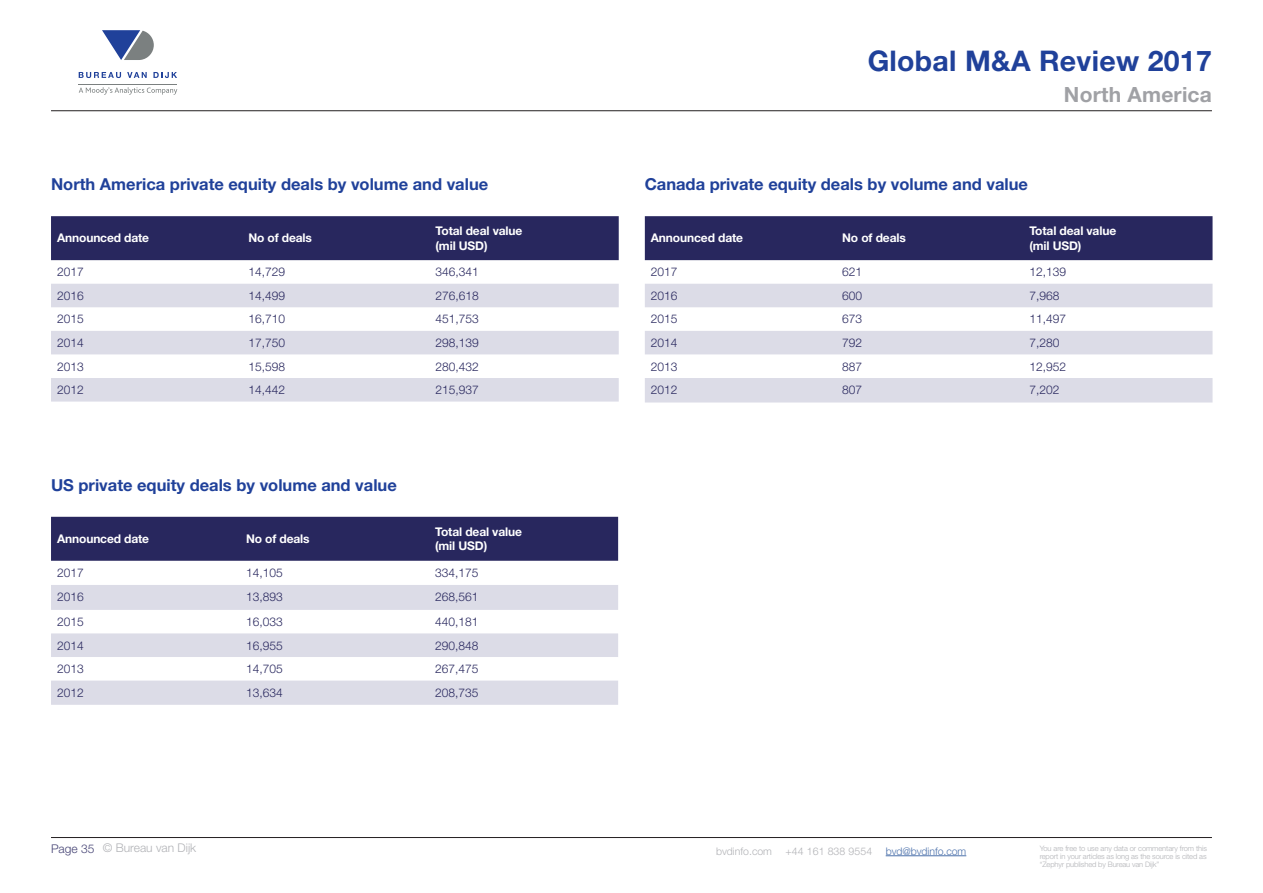
<style>
.page{position:relative;width:1263px;height:893px;background:#fff}
.page>*{position:absolute;margin:0;border:0;box-sizing:border-box;transform-origin:0 0}
.t1{font:700 28.5px "Helvetica Neue LTW1 G";letter-spacing:.01em;color:#20419a}
.t2{font:700 21px "Helvetica Neue LTW1 G";letter-spacing:.01em;color:#a0a1a5}
.t3{font:700 16.5px "Helvetica Neue LTW1 G";color:#20419a}
.t4{font:300 12px "Helvetica Neue LT Std";color:#28275e}
.t5{font:700 12px/14.4px "Helvetica Neue LTW1 G";letter-spacing:-.01em;color:#fff}
.t6{font:300 12px "Helvetica Neue LT Std";color:#b1b2b6}
.t7{font:300 10.5px "Helvetica Neue LT Std";letter-spacing:.005em;color:#b1b2b6}
.t8{font:300 10.5px "Helvetica Neue LT Std";letter-spacing:-.005em;color:#4d72ac}
.t9{font:300 7.5px/8.2px "Helvetica Neue LT Std";letter-spacing:-.015em;color:#b1b2b6;text-align:justify}
.s1{color:#464475}
</style>
<div class="page">
<hr style="left:886px;top:855px;width:80px;height:1px;background:#4d72ac">
<hr style="left:51px;top:110px;width:1161px;height:1px;background:#231f20">
<hr style="left:51px;top:837px;width:1161px;height:1px;background:#231f20">
<svg style="left:102px;top:30px;width:52px;height:30px"></svg>
<svg style="left:79px;top:72px;width:42px;height:6px"></svg>
<svg style="left:127px;top:72px;width:20px;height:6px"></svg>
<svg style="left:153px;top:72px;width:24px;height:6px"></svg>
<hr style="left:79px;top:84px;width:98px;height:1px;background:#7b8080">
<svg style="left:79px;top:87px;width:98px;height:8px"></svg>
<div style="left:51px;top:216px;width:568px;height:44px;background:#28275e"></div>
<svg style="left:51px;top:284px;width:568px;height:118px;fill:#dcdce7"></svg>
<div style="left:51px;top:517px;width:567px;height:44px;background:#28275e"></div>
<svg style="left:51px;top:585px;width:567px;height:120px;fill:#dcdce7"></svg>
<div style="left:645px;top:216px;width:567px;height:44px;background:#28275e"></div>
<svg style="left:645px;top:284px;width:567px;height:118px;fill:#dcdce7"></svg>
<h3 class="t3" style="left:51px;top:174px;width:439px">North America private equity deals by volume and value</h3>
<p class="t5" style="left:57px;top:231px;width:94px">Announced date</p>
<p class="t5" style="left:248px;top:231px;width:65px">No of deals</p>
<p class="t5" style="left:435px;top:224px;width:88px">Total deal value (mil USD)</p>
<p class="t4" style="left:57px;top:265px;width:28px">2017</p>
<p class="t4" style="left:248px;top:265px;width:38px">14,729</p>
<p class="t4" style="left:435px;top:265px;width:45px">346,341</p>
<p class="t4" style="left:57px;top:288px;width:28px">2016</p>
<p class="t4" style="left:248px;top:288px;width:38px">14,499</p>
<p class="t4" style="left:435px;top:288px;width:45px">276,618</p>
<p class="t4" style="left:57px;top:312px;width:28px">2015</p>
<p class="t4" style="left:248px;top:312px;width:38px">16,710</p>
<p class="t4" style="left:435px;top:312px;width:45px">451,753</p>
<p class="t4" style="left:57px;top:335px;width:28px">2014</p>
<p class="t4" style="left:248px;top:335px;width:38px">17,750</p>
<p class="t4" style="left:436px;top:335px;width:45px">298,139</p>
<p class="t4" style="left:57px;top:359px;width:28px">2013</p>
<p class="t4" style="left:248px;top:359px;width:38px">15,598</p>
<p class="t4" style="left:436px;top:359px;width:45px">280,432</p>
<p class="t4" style="left:57px;top:382px;width:28px">2012</p>
<p class="t4" style="left:248px;top:382px;width:38px">14,442</p>
<p class="t4" style="left:436px;top:382px;width:45px">215,937</p>
<h3 class="t3" style="left:51px;top:475px;width:347px">US private equity deals by volume and value</h3>
<p class="t5" style="left:57px;top:531px;width:94px">Announced date</p>
<p class="t5" style="left:246px;top:531px;width:65px">No of deals</p>
<p class="t5" style="left:435px;top:524px;width:88px">Total deal value (mil USD)</p>
<p class="t4" style="left:57px;top:565px;width:28px">2017</p>
<p class="t4" style="left:246px;top:565px;width:38px">14,105</p>
<p class="t4" style="left:435px;top:565px;width:45px">334,175</p>
<p class="t4" style="left:57px;top:589px;width:28px">2016</p>
<p class="t4" style="left:246px;top:589px;width:38px">13,893</p>
<p class="t4" style="left:435px;top:589px;width:45px">268,561</p>
<p class="t4" style="left:57px;top:614px;width:28px">2015</p>
<p class="t4" style="left:246px;top:614px;width:38px">16,033</p>
<p class="t4" style="left:435px;top:614px;width:45px">440,181</p>
<p class="t4" style="left:57px;top:638px;width:28px">2014</p>
<p class="t4" style="left:246px;top:638px;width:38px">16,955</p>
<p class="t4" style="left:435px;top:638px;width:45px">290,848</p>
<p class="t4" style="left:57px;top:661px;width:28px">2013</p>
<p class="t4" style="left:246px;top:661px;width:38px">14,705</p>
<p class="t4" style="left:435px;top:661px;width:45px">267,475</p>
<p class="t4" style="left:57px;top:685px;width:28px">2012</p>
<p class="t4" style="left:246px;top:685px;width:38px">13,634</p>
<p class="t4" style="left:435px;top:685px;width:45px">208,735</p>
<p class="t6" style="left:51px;top:840px;width:147px"><span class="s1">Page 35</span> © Bureau van Dijk</p>
<h1 class="t1" style="left:868px;top:43px;width:346px">Global M&amp;A Review 2017</h1>
<h2 class="t2" style="left:1064px;top:82px;width:149px">North America</h2>
<h3 class="t3" style="left:645px;top:174px;width:385px">Canada private equity deals by volume and value</h3>
<p class="t5" style="left:651px;top:231px;width:94px">Announced date</p>
<p class="t5" style="left:842px;top:231px;width:65px">No of deals</p>
<p class="t5" style="left:1029px;top:224px;width:88px">Total deal value (mil USD)</p>
<p class="t4" style="left:651px;top:265px;width:28px">2017</p>
<p class="t4" style="left:842px;top:265px;width:22px">621</p>
<p class="t4" style="left:1029px;top:265px;width:38px">12,139</p>
<p class="t4" style="left:651px;top:288px;width:28px">2016</p>
<p class="t4" style="left:842px;top:288px;width:22px">600</p>
<p class="t4" style="left:1029px;top:288px;width:32px">7,968</p>
<p class="t4" style="left:651px;top:312px;width:28px">2015</p>
<p class="t4" style="left:842px;top:312px;width:22px">673</p>
<p class="t4" style="left:1029px;top:312px;width:38px">11,497</p>
<p class="t4" style="left:651px;top:335px;width:28px">2014</p>
<p class="t4" style="left:842px;top:335px;width:22px">792</p>
<p class="t4" style="left:1029px;top:335px;width:32px">7,280</p>
<p class="t4" style="left:651px;top:359px;width:28px">2013</p>
<p class="t4" style="left:842px;top:359px;width:22px">887</p>
<p class="t4" style="left:1029px;top:359px;width:38px">12,952</p>
<p class="t4" style="left:651px;top:382px;width:28px">2012</p>
<p class="t4" style="left:842px;top:382px;width:22px">807</p>
<p class="t4" style="left:1029px;top:382px;width:32px">7,202</p>
<p class="t7" style="left:716px;top:844px;width:58px">bvdinfo.com</p>
<p class="t7" style="left:785px;top:844px;width:88px">+44 161 838 9554</p>
<p class="t8" style="left:886px;top:844px;width:82px">bvd@bvdinfo.com</p>
<p class="t9" style="left:1040px;top:844px;width:169px">You are free to use any data or commentary from this report in your articles as long as the source is cited as “Zephyr published by Bureau van Dijk”</p>
</div>
